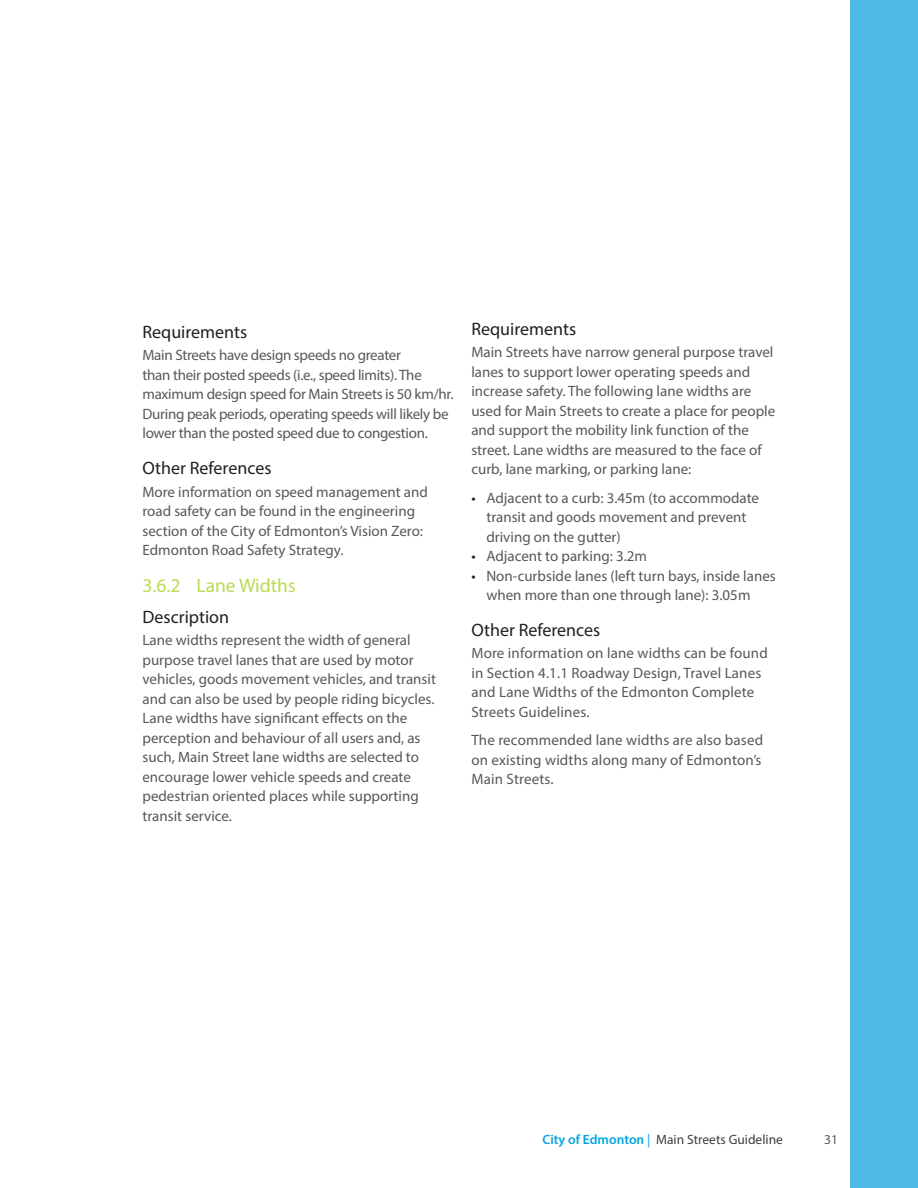
<style>
.page{position:relative;width:918px;height:1188px;background:#fff}
.page>*{position:absolute;margin:0;border:0;box-sizing:border-box;transform-origin:0 0}
.Heading_Style_2{font:19.5px "Myriad Pro";color:#b9dc53}
.Heading_Style_3{font:18px "Myriad Pro";color:#231f20}
.Body{font:15px/19.5px "Myriad Pro";color:#57585a}
.Body-2{font:15px/19.5px "Myriad Pro";letter-spacing:-.02em;color:#57585a}
.t1{font:13.5px "Myriad Pro";color:#3e3e3f}
.t2{font:13.5px "Myriad Pro";color:#57585a}
.s1{color:#231f20}
.s2{font-weight:600;color:#00a5e2}
.s3{color:#00a5e2}
</style>
<div class="page">
<div style="left:851px;top:0;width:67px;height:1188px;background:#4db9e7"></div>
<p class="Heading_Style_3" style="left:142px;top:320px;width:106px">Requirements</p>
<p class="Body-2" style="left:142px;top:345px;width:313px">Main Streets have design speeds no greater<br>than their posted speeds (i.e., speed limits). The maximum design speed for Main Streets is 50 km/hr.<br>During peak periods, operating speeds will likely be lower than the posted speed due to congestion.</p>
<p class="Heading_Style_3" style="left:142px;top:457px;width:131px">Other References</p>
<p class="Body" style="left:142px;top:482px;width:287px">More information on speed management and road safety can be found in the engineering section of the City of Edmonton’s Vision Zero:<br>Edmonton Road Safety Strategy.</p>
<p class="Heading_Style_2" style="left:142px;top:574px;width:155px">3.6.2 Lane Widths</p>
<p class="Heading_Style_3" style="left:142px;top:606px;width:88px">Description</p>
<p class="Body" style="left:142px;top:630px;width:295px">Lane widths represent the width of general purpose travel lanes that are used by motor vehicles, goods movement vehicles, and transit and can also be used by people riding bicycles.<br>Lane widths have significant effects on the perception and behaviour of all users and, as such, Main Street lane widths are selected to encourage lower vehicle speeds and create pedestrian oriented places while supporting transit service.</p>
<p class="Heading_Style_3" style="left:471px;top:318px;width:106px">Requirements</p>
<p class="Body" style="left:471px;top:342px;width:305px">Main Streets have narrow general purpose travel lanes to support lower operating speeds and increase safety. The following lane widths are used for Main Streets to create a place for people and support the mobility link function of the street. Lane widths are measured to the face of curb, lane marking, or parking lane:</p>
<p class="Body" style="left:486px;top:488px;width:274px;text-indent:-15px"><span class="s1">•</span> Adjacent to a curb: 3.45m (to accommodate transit and goods movement and prevent driving on the gutter)</p>
<p class="Body" style="left:471px;top:546px;width:177px"><span class="s1">•</span> Adjacent to parking: 3.2m</p>
<p class="Body" style="left:486px;top:566px;width:291px;text-indent:-15px"><span class="s1">•</span> Non-curbside lanes (left turn bays, inside lanes when more than one through lane): 3.05m</p>
<p class="Heading_Style_3" style="left:471px;top:619px;width:131px">Other References</p>
<p class="Body" style="left:471px;top:643px;width:298px">More information on lane widths can be found in Section 4.1.1 Roadway Design, Travel Lanes and Lane Widths of the Edmonton Complete Streets Guidelines.</p>
<p class="Body" style="left:471px;top:730px;width:293px;text-align:justify">The recommended lane widths are also based on existing widths along many of Edmonton’s Main Streets.</p>
<p class="t1" style="left:542px;top:1131px;width:242px"><span class="s2">City of Edmonton</span> <span class="s3">|</span> Main Streets Guideline</p>
<p class="t2" style="left:824px;top:1131px;width:15px">31</p>
</div>
